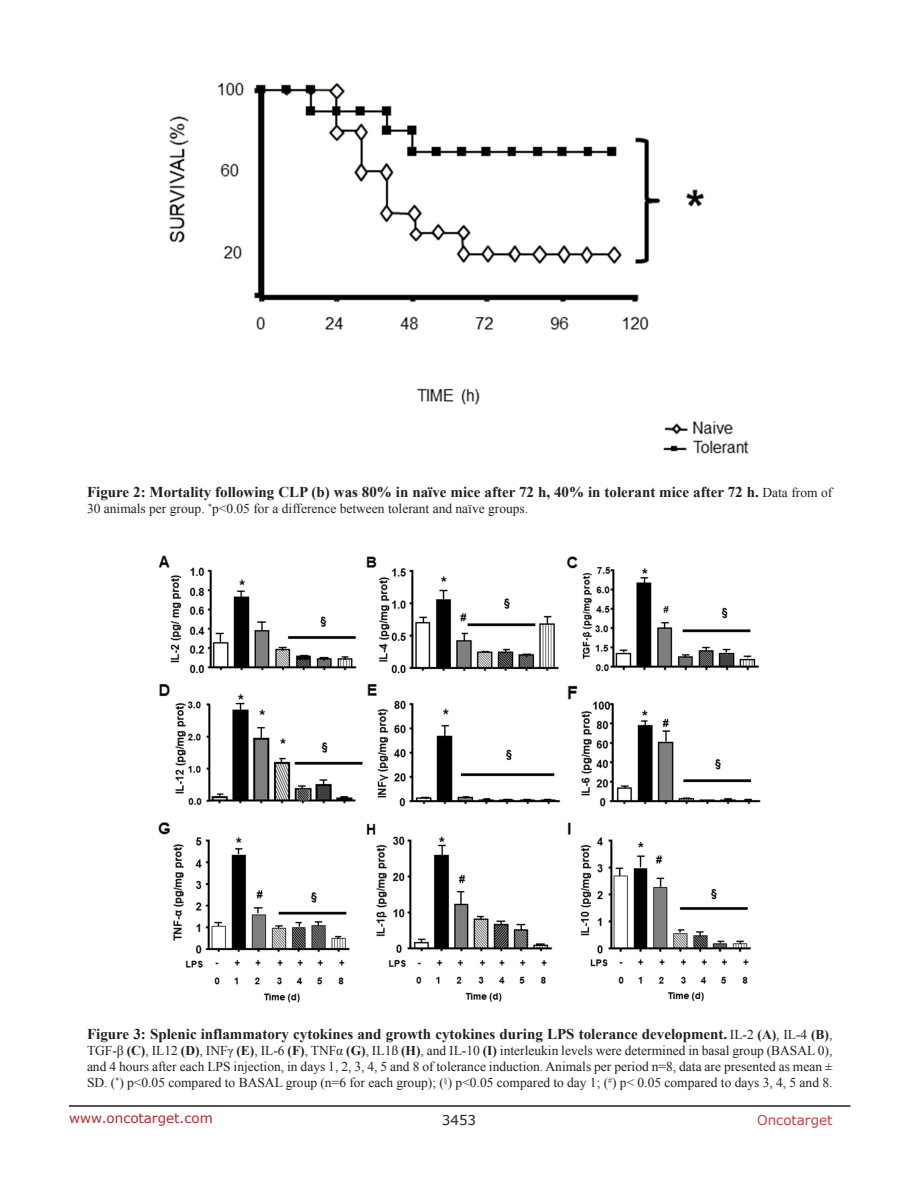
<style>
.page{position:relative;width:918px;height:1188px;background:#fff}
.page>*{position:absolute;margin:0;border:0;box-sizing:border-box;transform-origin:0 0}
.figuretext{font:700 15px "Times New Roman";color:#231f20}
.figuretext-2{font:13.5px/16.2px "Times New Roman";color:#231f20;text-align:justify}
.t1{font:13.5px "Verdana";color:#ac2b31}
.t2{font:13.5px "Verdana";color:#c24141}
.t3{font:13.5px "Verdana";color:#231f20}
.s1{font-weight:400;font-size:13.5px}
.s2{font-size:13.5px}
.s3{font-weight:700}
</style>
<div class="page">
<hr style="left:69px;top:1105px;width:781px;height:2px;background:#231f20">
<img style="left:169px;top:82px;width:580px;height:372px">
<img style="left:158px;top:555px;width:603px;height:448px">
<p class="figuretext" style="left:87px;top:482px;width:747px">Figure 2: Mortality following CLP (b) was 80% in naïve mice after 72 h, 40% in tolerant mice after 72 h. <span class="s1">Data from of</span></p>
<p class="figuretext-2" style="left:87px;top:500px;width:443px">30 animals per group. <sup>*</sup>p&lt;0.05 for a difference between tolerant and naïve groups.</p>
<p class="figuretext" style="left:87px;top:1023px;width:747px">Figure 3: Splenic inflammatory cytokines and growth cytokines during LPS tolerance development. <span class="s1">IL-2</span> <span class="s2">(A)</span><span class="s1">, IL-4</span> <span class="s2">(B)</span><span class="s1">,</span></p>
<p class="figuretext-2" style="left:87px;top:1042px;width:747px">TGF-β <span class="s3">(C)</span>, IL12 <span class="s3">(D)</span>, INFγ <span class="s3">(E)</span>, IL-6 <span class="s3">(F)</span>, TNFα <span class="s3">(G)</span>, IL1ß <span class="s3">(H)</span>, and IL-10 <span class="s3">(I)</span> interleukin levels were determined in basal group (BASAL 0), and 4 hours after each LPS injection, in days 1, 2, 3, 4, 5 and 8 of tolerance induction. Animals per period n=8, data are presented as mean ± SD. (<sup>*</sup>) p&lt;0.05 compared to BASAL group (n=6 for each group); (<sup>§</sup>) p&lt;0.05 compared to day 1; (<sup>#</sup>) p&lt; 0.05 compared to days 3, 4, 5 and 8.</p>
<p class="t1" style="left:69px;top:1109px;width:145px">www.oncotarget.com</p>
<p class="t3" style="left:442px;top:1111px;width:36px">3453</p>
<p class="t2" style="left:757px;top:1111px;width:77px">Oncotarget</p>
</div>
